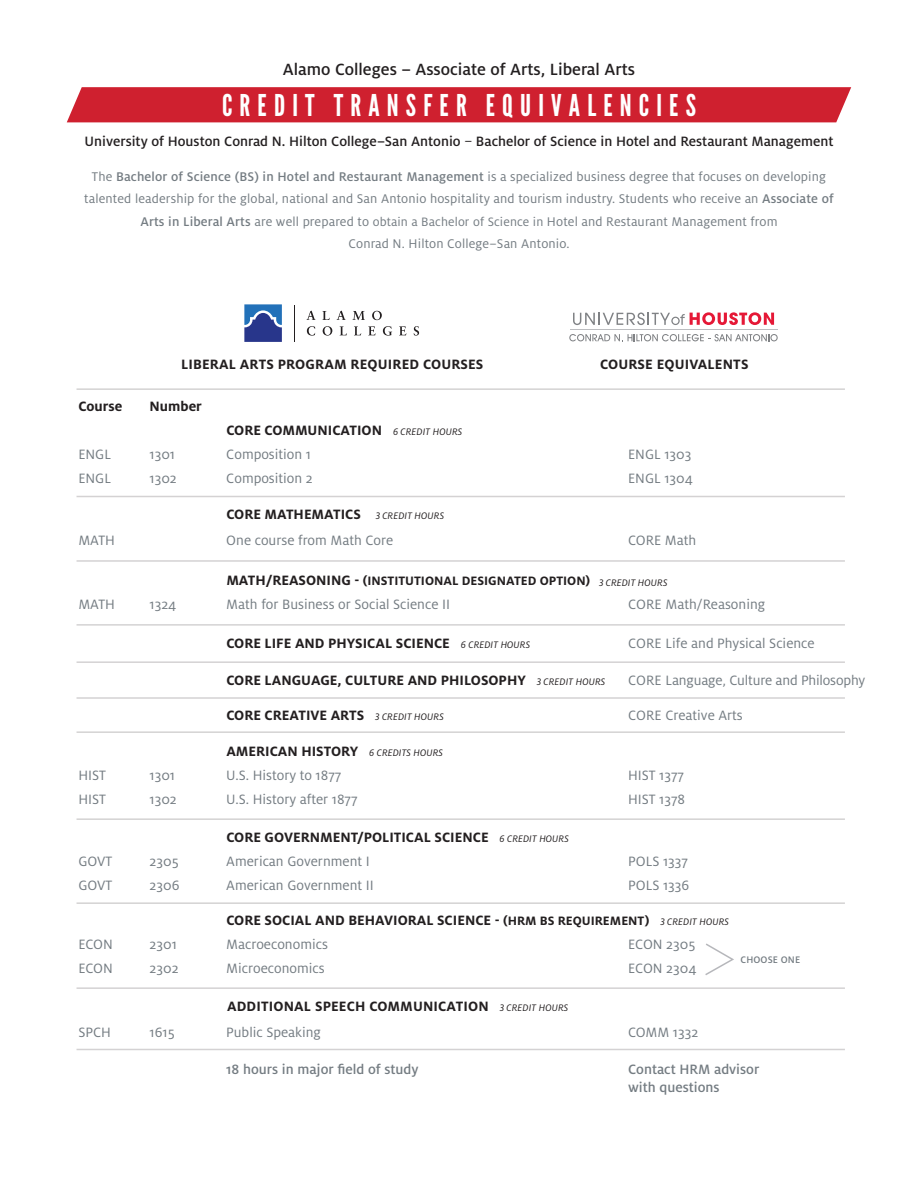
<style>
.page{position:relative;width:918px;height:1188px;background:#fff}
.page>*{position:absolute;margin:0;border:0;box-sizing:border-box;transform-origin:0 0}
.t1{font:30px "League Gothic";letter-spacing:.24em;color:#fff}
.t2{font:500 18px "Milo OT";color:#231f20}
.t3{font:15px "Milo OT";color:#747c82}
.t4{font:700 15px "Milo OT";color:#231f20}
.t5{font:500 15px "Milo OT";color:#231f20}
.t6{font:500 15px/18px "Milo OT";color:#747c82}
.t7{font:13.95px/22.5px "Milo OT";letter-spacing:.01em;color:#747c82;text-align:center}
.t8{font:700 13.5px "Milo OT";color:#231f20}
.t9{font:italic 10.5px "Milo OT";letter-spacing:.01em;color:#231f20}
.t10{font:500 10.5px "Milo OT";letter-spacing:.01em;color:#747c82}
.s1{font-weight:400}
.s2{font-weight:500}
.s3{font-size:13.5px}
.s4{font-weight:400;font-style:italic;font-size:10.5px}
.s5{font-size:15px}
</style>
<div class="page">
<hr style="left:77px;top:496px;width:768px;height:1px;background:#d4d2d3">
<hr style="left:77px;top:388px;width:768px;height:2px;background:#d4d2d3">
<hr style="left:77px;top:560px;width:768px;height:2px;background:#d4d2d3">
<hr style="left:77px;top:624px;width:768px;height:2px;background:#d4d2d3">
<hr style="left:77px;top:661px;width:768px;height:2px;background:#d4d2d3">
<hr style="left:77px;top:697px;width:768px;height:2px;background:#d4d2d3">
<hr style="left:77px;top:731px;width:768px;height:2px;background:#d4d2d3">
<hr style="left:77px;top:818px;width:768px;height:2px;background:#d4d2d3">
<hr style="left:77px;top:902px;width:768px;height:2px;background:#d4d2d3">
<hr style="left:77px;top:987px;width:768px;height:2px;background:#d4d2d3">
<hr style="left:77px;top:1049px;width:768px;height:1px;background:#d4d2d3">
<div style="left:67px;top:87px;width:784px;height:35px;background:#cf202f"></div>
<hr style="left:295px;top:305px;width:1px;height:37px;background:#231f20">
<svg style="left:307px;top:311px;width:9px;height:9px"></svg>
<svg style="left:322px;top:311px;width:8px;height:9px"></svg>
<svg style="left:337px;top:311px;width:9px;height:9px"></svg>
<svg style="left:352px;top:311px;width:13px;height:9px"></svg>
<svg style="left:372px;top:311px;width:10px;height:9px"></svg>
<svg style="left:307px;top:326px;width:8px;height:10px"></svg>
<svg style="left:323px;top:326px;width:9px;height:10px"></svg>
<svg style="left:340px;top:326px;width:7px;height:9px"></svg>
<svg style="left:354px;top:326px;width:7px;height:9px"></svg>
<svg style="left:368px;top:326px;width:8px;height:9px"></svg>
<svg style="left:383px;top:326px;width:9px;height:10px"></svg>
<svg style="left:399px;top:326px;width:7px;height:9px"></svg>
<svg style="left:414px;top:326px;width:5px;height:10px"></svg>
<svg style="left:244px;top:304px;width:38px;height:38px"></svg>
<hr style="left:570px;top:329px;width:207px;height:1px;background:#bcbdc0">
<svg style="left:573px;top:312px;width:201px;height:13px"></svg>
<svg style="left:569px;top:334px;width:209px;height:7px"></svg>
<svg style="left:705px;top:943px;width:29px;height:32px"></svg>
<p class="t2" style="left:283px;top:59px;width:354px">Alamo Colleges – Associate of Arts, Liberal Arts</p>
<h1 class="t1" style="left:222px;top:87px;width:475px">CREDIT TRANSFER EQUIVALENCIES</h1>
<p class="t5" style="left:85px;top:133px;width:750px">University of Houston Conrad N. Hilton College–San Antonio <span class="s1">–</span> Bachelor of Science in Hotel and Restaurant Management</p>
<p class="t7" style="left:84px;top:165px;width:751px">The <span class="s2">Bachelor of Science (BS) in Hotel and Restaurant Management</span> is a specialized business degree that focuses on developing talented leadership for the global, national and San Antonio hospitality and tourism industry. Students who receive an <span class="s2">Associate of Arts in Liberal Arts</span> are well prepared to <span class="s3">obtain a Bachelor of Science in</span> Hotel and Restaurant Management from<br>Conrad N. Hilton College–San Antonio.</p>
<p class="t4" style="left:181px;top:356px;width:304px">LIBERAL ARTS PROGRAM REQUIRED COURSES</p>
<p class="t4" style="left:600px;top:356px;width:150px">COURSE EQUIVALENTS</p>
<p class="t4" style="left:78px;top:398px;width:45px">Course</p>
<p class="t4" style="left:150px;top:398px;width:54px">Number</p>
<p class="t4" style="left:226px;top:422px;width:237px">CORE COMMUNICATION <span class="s4">6 CREDIT HOURS</span></p>
<p class="t3" style="left:78px;top:446px;width:34px">ENGL</p>
<p class="t3" style="left:150px;top:446px;width:27px">1301</p>
<p class="t3" style="left:226px;top:446px;width:86px">Composition 1</p>
<p class="t3" style="left:628px;top:446px;width:65px">ENGL 1303</p>
<p class="t3" style="left:78px;top:470px;width:34px">ENGL</p>
<p class="t3" style="left:150px;top:470px;width:29px">1302</p>
<p class="t3" style="left:226px;top:470px;width:88px">Composition 2</p>
<p class="t3" style="left:628px;top:470px;width:67px">ENGL 1304</p>
<p class="t4" style="left:226px;top:505px;width:219px">CORE MATHEMATICS <span class="s4">3 CREDIT HOURS</span></p>
<p class="t3" style="left:78px;top:532px;width:38px">MATH</p>
<p class="t3" style="left:226px;top:532px;width:168px">One course from Math Core</p>
<p class="t3" style="left:628px;top:532px;width:70px">CORE Math</p>
<p class="t8" style="left:226px;top:574px;width:365px"><span class="s5">MATH/REASONING -</span> (INSTITUTIONAL DESIGNATED OPTION)</p>
<p class="t3" style="left:78px;top:597px;width:38px">MATH</p>
<p class="t3" style="left:150px;top:597px;width:28px">1324</p>
<p class="t3" style="left:226px;top:597px;width:225px">Math for Business or Social Science II</p>
<p class="t3" style="left:628px;top:597px;width:139px">CORE Math/Reasoning</p>
<p class="t4" style="left:226px;top:634px;width:305px">CORE LIFE AND PHYSICAL SCIENCE <span class="s4">6 CREDIT HOURS</span></p>
<p class="t3" style="left:628px;top:635px;width:188px">CORE Life and Physical Science</p>
<p class="t4" style="left:226px;top:671px;width:380px">CORE LANGUAGE, CULTURE AND PHILOSOPHY <span class="s4">3 CREDIT HOURS</span></p>
<p class="t3" style="left:628px;top:672px;width:239px">CORE Language, Culture and Philosophy</p>
<p class="t4" style="left:226px;top:707px;width:219px">CORE CREATIVE ARTS <span class="s4">3 CREDIT HOURS</span></p>
<p class="t3" style="left:628px;top:708px;width:116px">CORE Creative Arts</p>
<p class="t4" style="left:226px;top:743px;width:218px">AMERICAN HISTORY <span class="s4">6 CREDITS HOURS</span></p>
<p class="t3" style="left:78px;top:767px;width:29px">HIST</p>
<p class="t3" style="left:150px;top:767px;width:27px">1301</p>
<p class="t3" style="left:226px;top:767px;width:117px">U.S. History to 1877</p>
<p class="t3" style="left:628px;top:767px;width:57px">HIST 1377</p>
<p class="t3" style="left:78px;top:791px;width:29px">HIST</p>
<p class="t3" style="left:150px;top:791px;width:29px">1302</p>
<p class="t3" style="left:226px;top:791px;width:133px">U.S. History after 1877</p>
<p class="t3" style="left:628px;top:791px;width:59px">HIST 1378</p>
<p class="t4" style="left:226px;top:829px;width:344px">CORE GOVERNMENT/POLITICAL SCIENCE <span class="s4">6 CREDIT HOURS</span></p>
<p class="t3" style="left:78px;top:853px;width:35px">GOVT</p>
<p class="t3" style="left:150px;top:853px;width:30px">2305</p>
<p class="t3" style="left:226px;top:853px;width:145px">American Government I</p>
<p class="t3" style="left:628px;top:853px;width:61px">POLS 1337</p>
<p class="t3" style="left:78px;top:877px;width:35px">GOVT</p>
<p class="t3" style="left:150px;top:877px;width:31px">2306</p>
<p class="t3" style="left:226px;top:877px;width:149px">American Government II</p>
<p class="t3" style="left:628px;top:877px;width:63px">POLS 1336</p>
<p class="t4" style="left:226px;top:912px;width:504px">CORE SOCIAL AND BEHAVIORAL SCIENCE - <span class="s3">(HRM BS REQUIREMENT)</span> <span class="s4">3 CREDIT HOURS</span></p>
<p class="t3" style="left:78px;top:936px;width:36px">ECON</p>
<p class="t3" style="left:150px;top:936px;width:29px">2301</p>
<p class="t3" style="left:226px;top:936px;width:103px">Macroeconomics</p>
<p class="t3" style="left:628px;top:936px;width:69px">ECON 2305</p>
<p class="t3" style="left:78px;top:960px;width:36px">ECON</p>
<p class="t3" style="left:150px;top:960px;width:30px">2302</p>
<p class="t3" style="left:226px;top:960px;width:100px">Microeconomics</p>
<p class="t3" style="left:628px;top:960px;width:70px">ECON 2304</p>
<p class="t4" style="left:227px;top:998px;width:343px">ADDITIONAL SPEECH COMMUNICATION <span class="s4">3 CREDIT HOURS</span></p>
<p class="t3" style="left:78px;top:1024px;width:34px">SPCH</p>
<p class="t3" style="left:150px;top:1024px;width:26px">1615</p>
<p class="t3" style="left:226px;top:1024px;width:96px">Public Speaking</p>
<p class="t3" style="left:628px;top:1024px;width:72px">COMM 1332</p>
<p class="t6" style="left:226px;top:1061px;width:194px">18 hours in major field of study</p>
<p class="t6" style="left:628px;top:1061px;width:133px">Contact HRM advisor with questions</p>
<p class="t9" style="left:599px;top:577px;width:70px">3 CREDIT HOURS</p>
<p class="t10" style="left:741px;top:954px;width:61px">CHOOSE ONE</p>
</div>
